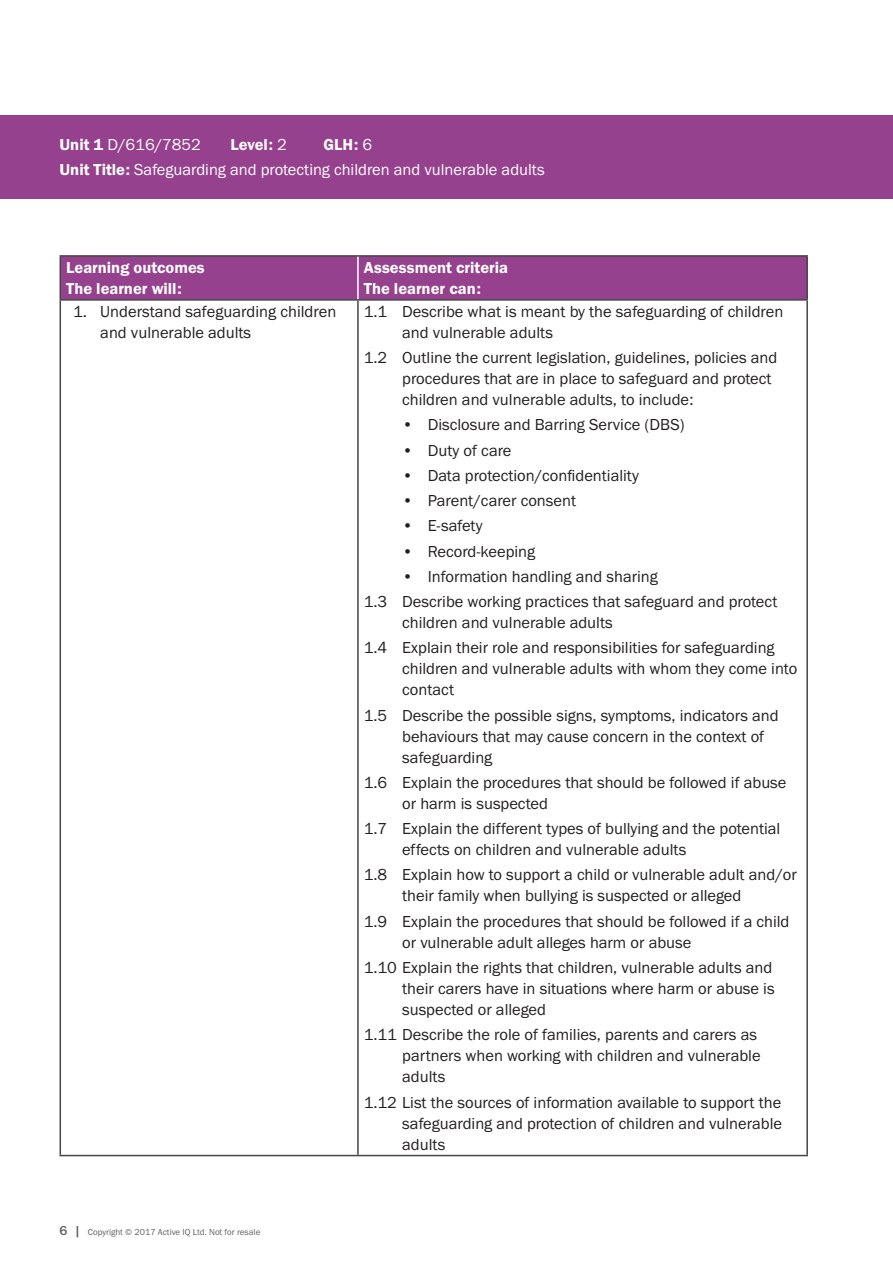
<style>
.page{position:relative;width:893px;height:1263px;background:#fff}
.page>*{position:absolute;margin:0;border:0;box-sizing:border-box;transform-origin:0 0}
.t1{font:16.5px/21px "Franklin Gothic URW Boo";color:#231f20}
.t2{font:16.5px "Franklin Gothic URW Boo";color:#fff}
.t3{font:16.5px/21px "Franklin Gothic URW Dem";color:#fff}
.t4{font:9px "Franklin Gothic URW Boo";color:#616164}
.s1{font-family:"Franklin Gothic URW Dem"}
.s2{font-family:"Franklin Gothic URW Boo"}
.s3{font-family:"Franklin Gothic URW";font-weight:500;font-size:13.5px}
</style>
<div class="page">
<div style="left:0;top:115px;width:893px;height:84px;background:#96418e"></div>
<div style="left:61px;top:257px;width:745px;height:42px;background:#96418e"></div>
<hr style="left:60px;top:255px;width:298px;height:2px;background:#454647">
<hr style="left:60px;top:257px;width:1px;height:42px;background:#454647">
<hr style="left:358px;top:255px;width:450px;height:2px;background:#454647">
<hr style="left:806px;top:257px;width:2px;height:42px;background:#454647">
<hr style="left:60px;top:299px;width:298px;height:2px;background:#454647">
<hr style="left:60px;top:301px;width:1px;height:854px;background:#454647">
<hr style="left:358px;top:299px;width:450px;height:2px;background:#454647">
<hr style="left:357px;top:301px;width:2px;height:854px;background:#454647">
<hr style="left:806px;top:301px;width:2px;height:854px;background:#454647">
<hr style="left:60px;top:1155px;width:298px;height:1px;background:#454647">
<hr style="left:358px;top:1155px;width:450px;height:1px;background:#454647">
<hr style="left:357px;top:257px;width:2px;height:42px;background:#fff">
<p class="t2" style="left:60px;top:134px;width:143px"><span class="s1">Unit 1</span> D/616/7852</p>
<p class="t3" style="left:231px;top:133px;width:58px">Level: <span class="s2">2</span></p>
<p class="t3" style="left:324px;top:133px;width:50px">GLH: <span class="s2">6</span></p>
<p class="t2" style="left:60px;top:159px;width:487px"><span class="s1">Unit Title:</span> Safeguarding and protecting children and vulnerable adults</p>
<p class="t3" style="left:66px;top:257px;width:140px">Learning outcomes<br>The learner will:</p>
<p class="t3" style="left:364px;top:257px;width:146px">Assessment criteria<br>The learner can:</p>
<p class="t1" style="left:100px;top:301px;width:238px;text-indent:-27px">1. Understand safeguarding children and vulnerable adults</p>
<p class="t1" style="left:402px;top:301px;width:383px;text-indent:-38px">1.1 Describe what is meant by the safeguarding of children and vulnerable adults</p>
<p class="t1" style="left:402px;top:347px;width:377px;text-indent:-38px">1.2 Outline the current legislation, guidelines, policies and procedures that are in place to safeguard and protect children and vulnerable adults, to include:</p>
<p class="t1" style="left:402px;top:414px;width:284px">• Disclosure and Barring Service (DBS)</p>
<p class="t1" style="left:402px;top:439px;width:111px">• Duty of care</p>
<p class="t1" style="left:402px;top:465px;width:238px">• Data protection/confidentiality</p>
<p class="t1" style="left:402px;top:490px;width:175px">• Parent/carer consent</p>
<p class="t1" style="left:402px;top:515px;width:82px">• E-safety</p>
<p class="t1" style="left:402px;top:540px;width:134px">• Record-keeping</p>
<p class="t1" style="left:364px;top:563px;width:415px;line-height:25.2px;text-indent:38px">• Information handling and sharing<br>1.3 Describe working practices that safeguard and protect</p>
<p class="t1" style="left:364px;top:610px;width:412px;line-height:25.2px;text-indent:38px">children and vulnerable adults<br>1.4 Explain their role and responsibilities for safeguarding</p>
<p class="t1" style="left:402px;top:658px;width:397px">children and vulnerable adults with whom they come into contact</p>
<p class="t1" style="left:402px;top:704px;width:378px;text-indent:-38px">1.5 Describe the possible signs, symptoms, indicators and behaviours that may cause concern in the context of safeguarding</p>
<p class="t1" style="left:402px;top:772px;width:386px;text-indent:-38px">1.6 Explain the procedures that should be followed if abuse or harm is suspected</p>
<p class="t1" style="left:402px;top:818px;width:380px;text-indent:-38px">1.7 Explain the different types of bullying and the potential effects on children and vulnerable adults</p>
<p class="t1" style="left:402px;top:864px;width:396px;text-indent:-38px">1.8 Explain how to support a child or vulnerable adult and/or their family when bullying is suspected or alleged</p>
<p class="t1" style="left:402px;top:910px;width:389px;text-indent:-38px">1.9 Explain the procedures that should be followed if a child or vulnerable adult alleges harm or abuse</p>
<p class="t1" style="left:402px;top:957px;width:374px;text-indent:-38px">1.10 Explain the rights that children, vulnerable adults and their carers have in situations where harm or abuse is suspected or alleged</p>
<p class="t1" style="left:402px;top:1024px;width:360px;text-indent:-38px">1.11 Describe the role of families, parents and carers as partners when working with children and vulnerable adults</p>
<p class="t1" style="left:402px;top:1091px;width:381px;text-align:justify;text-indent:-38px">1.12 List the sources of information available to support the safeguarding and protection of children and vulnerable adults</p>
<p class="t4" style="left:60px;top:1226px;width:202px"><span class="s3">6 |</span> Copyright © 2017 Active IQ Ltd. Not for resale</p>
</div>
